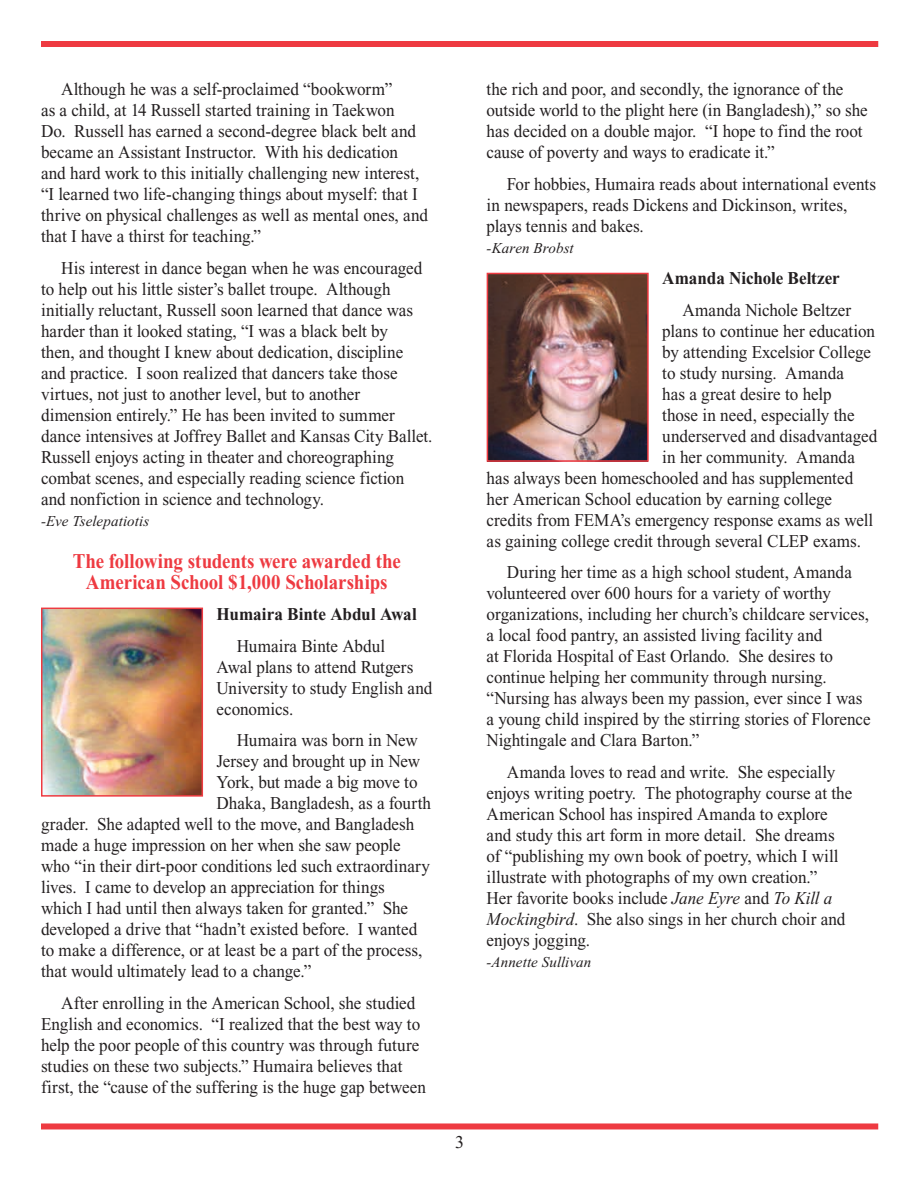
<style>
.page{position:relative;width:917px;height:1188px;background:#fff}
.page>*{position:absolute;margin:0;border:0;box-sizing:border-box;transform-origin:0 0}
.t1{font:700 21px/21px "Times";letter-spacing:-.005em;color:#ee3a41;text-align:center;scale:.9 1}
.t2{font:18px/21px "Times";color:#231f20;scale:.95 1}
.t3{font:700 18px "Times";letter-spacing:-.005em;color:#231f20;scale:.95 1}
.t4{font:18px "Times";color:#231f20}
.t5{font:italic 15px "Times";letter-spacing:.005em;color:#231f20}
.s1{font-style:italic}
</style>
<div class="page">
<div style="left:41px;top:1123px;width:837px;height:6px;background:#ee3a41"></div>
<div style="left:41px;top:41px;width:837px;height:6px;background:#ee3a41"></div>
<img style="left:44px;top:610px;width:156px;height:183px">
<div style="left:41px;top:607px;width:162px;height:189px;border:2px solid #ee3a41"></div>
<img style="left:489px;top:276px;width:156px;height:183px">
<div style="left:486px;top:273px;width:162px;height:189px;border:2px solid #ee3a41"></div>
<p class="t2" style="left:41px;top:79px;width:409px;text-indent:20px">Although he was a self-proclaimed “bookworm”<br>as a child, at 14 Russell started training in Taekwon<br>Do. Russell has earned a second-degree black belt and became an Assistant Instructor. With his dedication<br>and hard work to this initially challenging new interest, “I learned two life-changing things about myself: that I thrive on physical challenges as well as mental ones, and that I have a thirst for teaching.”</p>
<p class="t2" style="left:41px;top:257px;width:414px;text-indent:20px">His interest in dance began when he was encouraged to help out his little sister’s ballet troupe. Although initially reluctant, Russell soon learned that dance was harder than it looked stating, “I was a black belt by<br>then, and thought I knew about dedication, discipline and practice. I soon realized that dancers take those virtues, not just to another level, but to another dimension entirely.” He has been invited to summer dance intensives at Joffrey Ballet and Kansas City Ballet.<br>Russell enjoys acting in theater and choreographing combat scenes, and especially reading science fiction and nonfiction in science and technology.</p>
<p class="t5" style="left:41px;top:512px;width:110px">-Eve Tselepatiotis</p>
<p class="t1" style="left:73px;top:550px;width:366px">The following students were awarded the<br>American School $1,000 Scholarships</p>
<p class="t3" style="left:216px;top:604px;width:212px">Humaira Binte Abdul Awal</p>
<p class="t2" style="left:216px;top:635px;width:229px;text-indent:20px">Humaira Binte Abdul<br>Awal plans to attend Rutgers<br>University to study English and economics.</p>
<p class="t2" style="left:237px;top:730px;width:192px">Humaira was born in New</p>
<p class="t2" style="left:216px;top:751px;width:216px">Jersey and brought up in New</p>
<p class="t2" style="left:216px;top:772px;width:213px">York, but made a big move to</p>
<p class="t2" style="left:216px;top:793px;width:227px">Dhaka, Bangladesh, as a fourth</p>
<p class="t2" style="left:41px;top:814px;width:394px">grader. She adapted well to the move, and Bangladesh</p>
<p class="t2" style="left:41px;top:835px;width:380px">made a huge impression on her when she saw people</p>
<p class="t2" style="left:41px;top:856px;width:411px">who “in their dirt-poor conditions led such extraordinary</p>
<p class="t2" style="left:41px;top:877px;width:363px">lives. I came to develop an appreciation for things</p>
<p class="t2" style="left:41px;top:898px;width:388px">which I had until then always taken for granted.” She</p>
<p class="t2" style="left:41px;top:919px;width:397px">developed a drive that “hadn’t existed before. I wanted</p>
<p class="t2" style="left:41px;top:940px;width:403px">to make a difference, or at least be a part of the process,</p>
<p class="t2" style="left:41px;top:961px;width:286px">that would ultimately lead to a change.”</p>
<p class="t2" style="left:41px;top:992px;width:407px;text-indent:20px">After enrolling in the American School, she studied English and economics. “I realized that the best way to help the poor people of this country was through future studies on these two subjects.” Humaira believes that first, the “cause of the suffering is the huge gap between</p>
<p class="t4" style="left:455px;top:1132px;width:10px">3</p>
<p class="t2" style="left:486px;top:79px;width:403px">the rich and poor, and secondly, the ignorance of the outside world to the plight here (in Bangladesh),” so she has decided on a double major. “I hope to find the root cause of poverty and ways to eradicate it.”</p>
<p class="t2" style="left:486px;top:173px;width:411px;text-indent:20px">For hobbies, Humaira reads about international events in newspapers, reads Dickens and Dickinson, writes, plays tennis and bakes.</p>
<p class="t5" style="left:486px;top:239px;width:89px">-Karen Brobst</p>
<p class="t3" style="left:662px;top:268px;width:189px">Amanda Nichole Beltzer</p>
<p class="t2" style="left:682px;top:299px;width:179px">Amanda Nichole Beltzer</p>
<p class="t2" style="left:662px;top:320px;width:225px">plans to continue her education</p>
<p class="t2" style="left:662px;top:341px;width:221px">by attending Excelsior College</p>
<p class="t2" style="left:662px;top:362px;width:193px">to study nursing. Amanda</p>
<p class="t2" style="left:662px;top:383px;width:180px">has a great desire to help</p>
<p class="t2" style="left:662px;top:404px;width:204px">those in need, especially the</p>
<p class="t2" style="left:662px;top:425px;width:228px">underserved and disadvantaged</p>
<p class="t2" style="left:662px;top:446px;width:204px">in her community. Amanda</p>
<p class="t2" style="left:486px;top:467px;width:387px">has always been homeschooled and has supplemented</p>
<p class="t2" style="left:486px;top:488px;width:365px">her American School education by earning college</p>
<p class="t2" style="left:486px;top:509px;width:408px">credits from FEMA’s emergency response exams as well</p>
<p class="t2" style="left:486px;top:530px;width:395px">as gaining college credit through several CLEP exams.</p>
<p class="t2" style="left:486px;top:562px;width:406px;text-indent:20px">During her time as a high school student, Amanda volunteered over 600 hours for a variety of worthy organizations, including her church’s childcare services, a local food pantry, an assisted living facility and<br>at Florida Hospital of East Orlando. She desires to continue helping her community through nursing. “Nursing has always been my passion, ever since I was a young child inspired by the stirring stories of Florence Nightingale and Clara Barton.”</p>
<p class="t2" style="left:486px;top:761px;width:386px;text-indent:20px">Amanda loves to read and write. She especially enjoys writing poetry. The photography course at the American School has inspired Amanda to explore and study this art form in more detail. She dreams of “publishing my own book of poetry, which I will illustrate with photographs of my own creation.”<br>Her favorite books include <span class="s1">Jane Eyre</span> and <span class="s1">To Kill a Mockingbird</span>. She also sings in her church choir and enjoys jogging.</p>
<p class="t5" style="left:486px;top:953px;width:106px">-Annette Sullivan</p>
</div>
